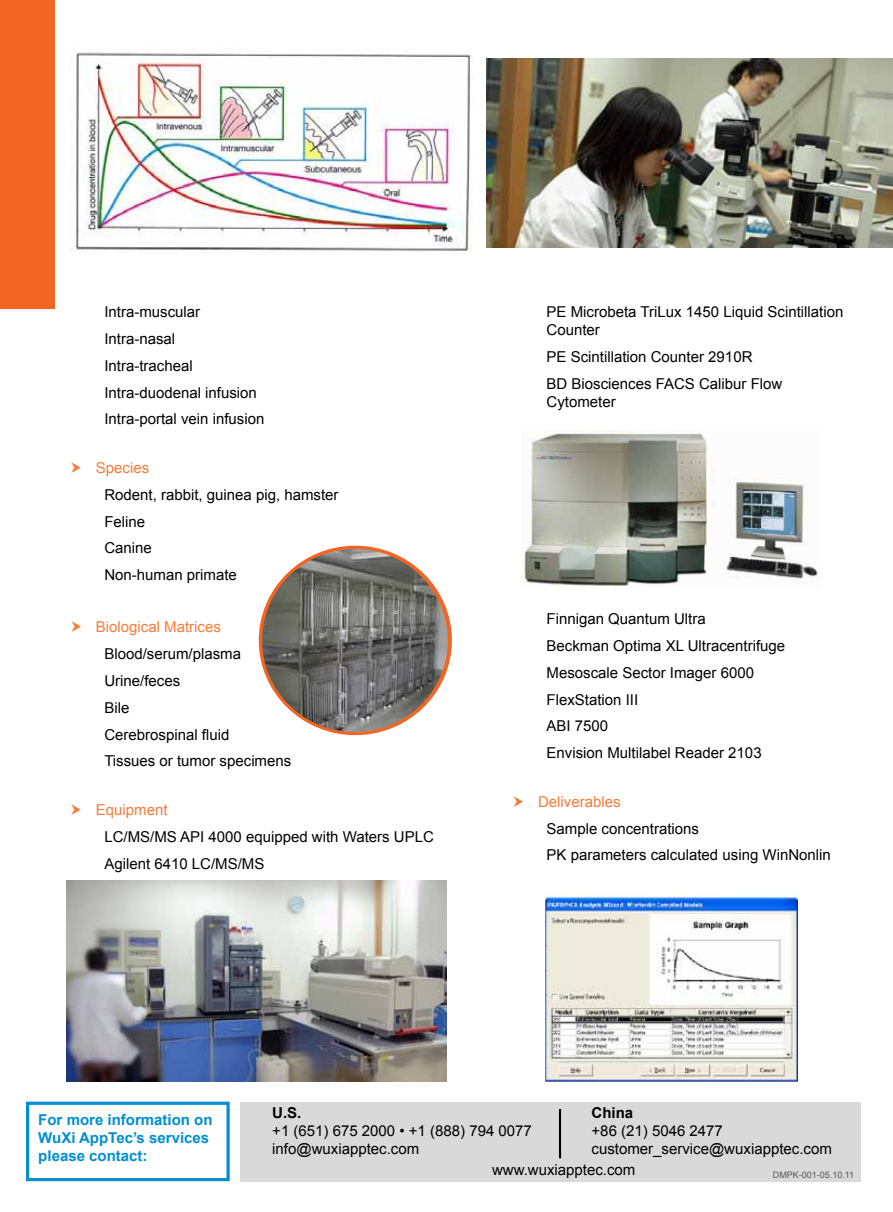
<style>
.page{position:relative;width:893px;height:1212px;background:#fff}
.page>*{position:absolute;margin:0;border:0;box-sizing:border-box;transform-origin:0 0}
.t1{font:15px/26.7px "Arial";color:#000}
.t2{font:700 15px/18px "Arial";color:#008fd1}
.t3{font:15px "Arial";color:#f47c3c}
.t4{font:700 15px "Arial";color:#000}
.t5{font:9px "Arial";color:#58595b}
</style>
<div class="page">
<div style="left:240px;top:1102px;width:621px;height:79px;background:#d9d9da"></div>
<div style="left:26px;top:1102px;width:204px;height:79px;border:3px solid #008fd1"></div>
<hr style="left:559px;top:1109px;width:2px;height:49px;background:#000">
<img style="left:70px;top:52px;width:402px;height:199px">
<div style="left:0;top:0;width:54px;height:308px;background:#f26522"></div>
<img style="left:262px;top:549px;width:186px;height:183px">
<img style="left:487px;top:58px;width:406px;height:190px">
<img style="left:522px;top:430px;width:299px;height:156px">
<img style="left:545px;top:893px;width:252px;height:189px">
<img style="left:66px;top:880px;width:380px;height:202px">
<p class="t1" style="left:104px;top:299px;width:162px">Intra-muscular<br>Intra-nasal<br>Intra-tracheal<br>Intra-duodenal infusion<br>Intra-portal vein infusion</p>
<p class="t3" style="left:96px;top:458px;width:55px">Species</p>
<p class="t1" style="left:104px;top:481px;width:236px">Rodent, rabbit, guinea pig, hamster<br>Feline<br>Canine<br>Non-human primate</p>
<p class="t3" style="left:96px;top:617px;width:127px">Biological Matrices</p>
<p class="t1" style="left:104px;top:641px;width:188px">Blood/serum/plasma<br>Urine/feces<br>Bile<br>Cerebrospinal fluid<br>Tissues or tumor specimens</p>
<p class="t3" style="left:96px;top:800px;width:73px">Equipment</p>
<p class="t1" style="left:104px;top:823px;width:331px">LC/MS/MS API 4000 equipped with Waters UPLC<br>Agilent 6410 LC/MS/MS</p>
<p class="t1" style="left:547px;top:303px;width:298px;line-height:18px">PE Microbeta TriLux 1450 Liquid Scintillation<br>Counter</p>
<p class="t1" style="left:547px;top:344px;width:237px">PE Scintillation Counter 2910R<br>BD Biosciences FACS Calibur Flow</p>
<p class="t1" style="left:547px;top:388px;width:71px">Cytometer</p>
<p class="t1" style="left:547px;top:606px;width:240px">Finnigan Quantum Ultra<br>Beckman Optima XL Ultracentrifuge<br>Mesoscale Sector Imager 6000<br>FlexStation III<br>ABI 7500<br>Envision Multilabel Reader 2103</p>
<p class="t3" style="left:538px;top:792px;width:84px">Deliverables</p>
<p class="t1" style="left:547px;top:815px;width:286px">Sample concentrations<br>PK parameters calculated using WinNonlin</p>
<p class="t2" style="left:38px;top:1111px;width:176px">For more information on<br>WuXi AppTec’s services please contact:</p>
<p class="t4" style="left:272px;top:1103px;width:31px">U.S.</p>
<p class="t1" style="left:272px;top:1122px;width:261px;line-height:18px">+1 (651) 675 2000 • +1 (888) 794 0077 info@wuxiapptec.com</p>
<p class="t4" style="left:592px;top:1103px;width:43px">China</p>
<p class="t1" style="left:592px;top:1122px;width:242px;line-height:18px">+86 (21) 5046 2477 customer_service@wuxiapptec.com</p>
<p class="t1" style="left:492px;top:1156px;width:145px">www.wuxiapptec.com</p>
<p class="t5" style="left:773px;top:1169px;width:83px">DMPK-001-05.10.11</p>
</div>
